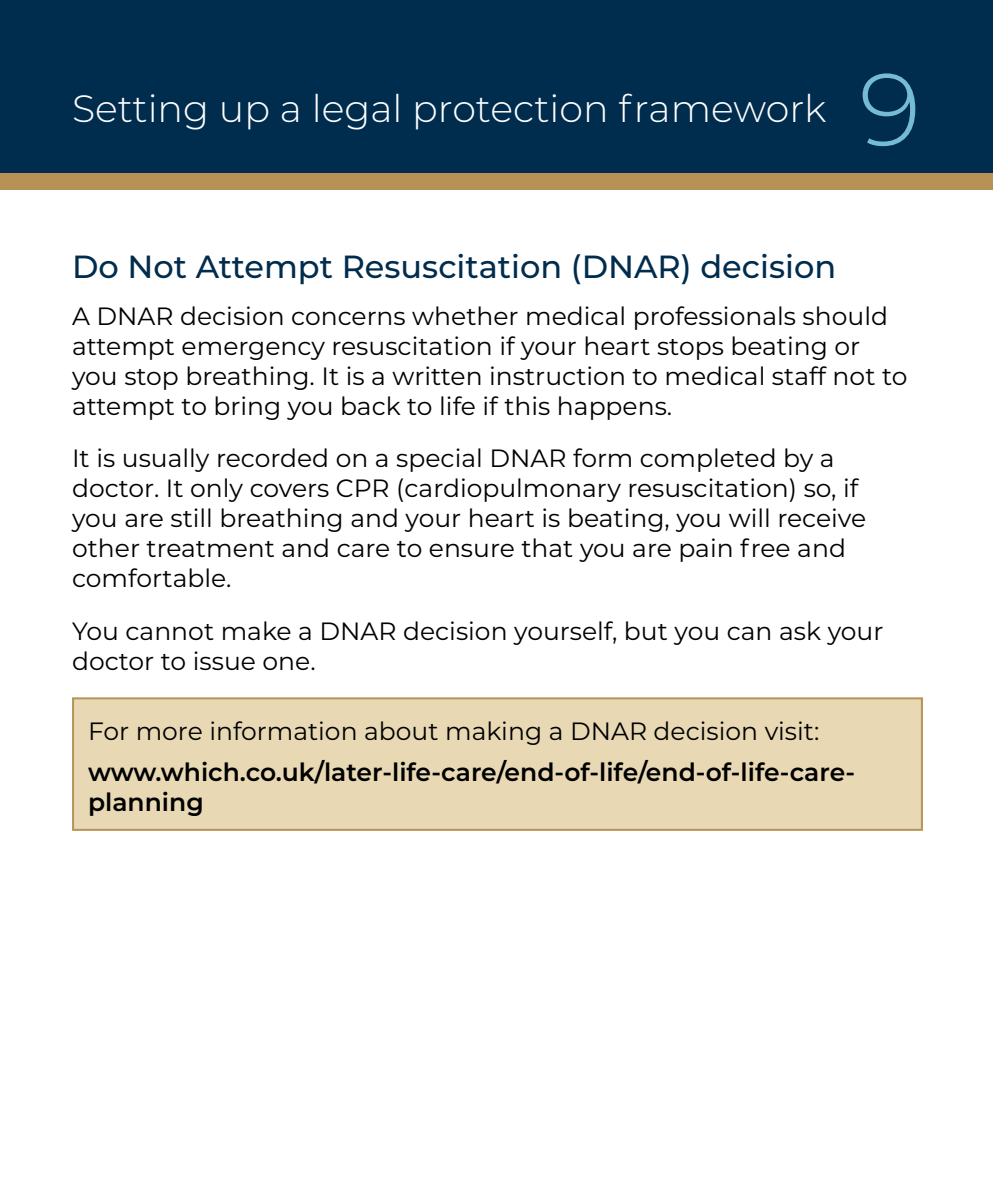
<style>
.page{position:relative;width:993px;height:1191px;background:#fff}
.page>*{position:absolute;margin:0;border:0;box-sizing:border-box;transform-origin:0 0}
.t1{font:300 102.4px "Montserrat Alternates";color:#75bbd5}
.t2{font:300 38px "Montserrat";color:#fff}
.t3{font:500 32px "Montserrat";color:#002c4d}
.t4{font:25px/30px "Montserrat";color:#000}
.t5{font:600 25px/30px "Montserrat";color:#000}
</style>
<div class="page">
<div style="left:0;top:9px;width:992px;height:181px;background:#b79257"></div>
<div style="left:0;top:0;width:992px;height:173px;background:#002c4d"></div>
<div style="left:72px;top:697px;width:850px;height:134px;background:#e8d9b4;border:2px solid #b79257"></div>
<h2 class="t2" style="left:72px;top:83px;width:755px">Setting up a legal protection framework</h2>
<h1 class="t1" style="left:858px;top:40px;width:63px">9</h1>
<p class="t3" style="left:72px;top:244px;width:765px">Do Not Attempt Resuscitation (DNAR) decision</p>
<p class="t4" style="left:72px;top:300px;width:836px">A DNAR decision concerns whether medical professionals should attempt emergency resuscitation if your heart stops beating or you stop breathing. It is a written instruction to medical staff not to attempt to bring you back to life if this happens.</p>
<p class="t4" style="left:72px;top:443px;width:795px">It is usually recorded on a special DNAR form completed by a doctor. It only covers CPR (cardiopulmonary resuscitation) so, if you are still breathing and your heart is beating, you will receive other treatment and care to ensure that you are pain free and comfortable.</p>
<p class="t4" style="left:72px;top:615px;width:812px">You cannot make a DNAR decision yourself, but you can ask your doctor to issue one.</p>
<p class="t4" style="left:88px;top:715px;width:732px">For more information about making a DNAR decision visit:</p>
<p class="t5" style="left:88px;top:756px;width:768px">www.which.co.uk/later-life-care/end-of-life/end-of-life-care&shy;planning</p>
</div>
